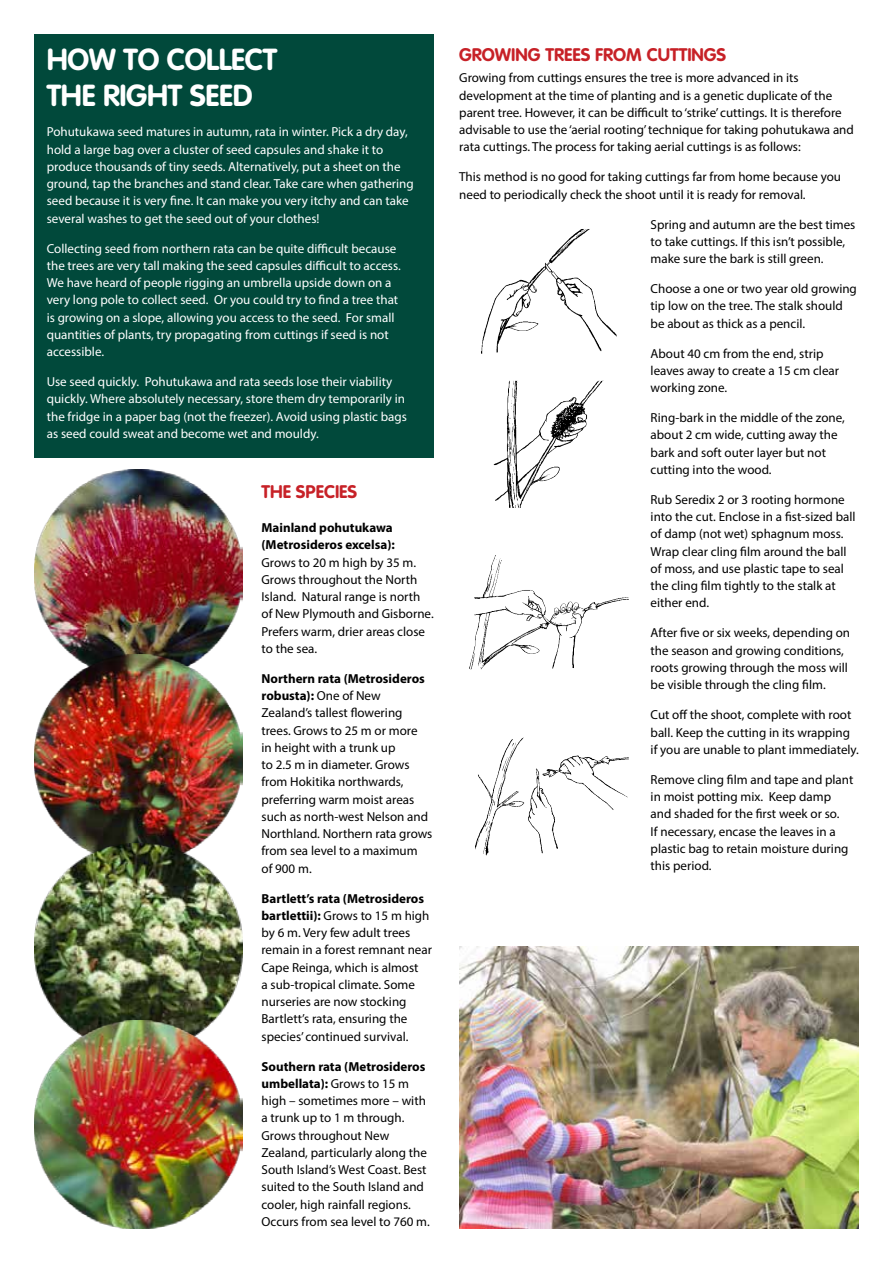
<style>
.page{position:relative;width:893px;height:1263px;background:#fff}
.page>*{position:absolute;margin:0;border:0;box-sizing:border-box;transform-origin:0 0}
.t1{font:700 30px/36px "VAG Rounded";letter-spacing:-.01em;color:#fff}
.t2{font:700 18px "VAG Rounded";color:#c72127}
.t3{font:13.05px/17.2px "Myriad Pro";color:#000}
.t4{font:13.05px/17.2px "Myriad Pro";color:#fff}
.t5{font:700 13.05px/17.2px "Myriad Pro";color:#000}
.s1{font-weight:700}
</style>
<div class="page">
<img style="left:34px;top:470px;width:208px;height:184px">
<img style="left:34px;top:654px;width:208px;height:189px">
<div style="left:34px;top:34px;width:400px;height:423px;background:#01493b"></div>
<img style="left:481px;top:229px;width:120px;height:125px">
<img style="left:494px;top:381px;width:109px;height:127px">
<img style="left:469px;top:555px;width:76px;height:114px">
<img style="left:475px;top:737px;width:50px;height:118px">
<img style="left:34px;top:843px;width:208px;height:178px">
<img style="left:34px;top:1021px;width:208px;height:208px">
<img style="left:459px;top:947px;width:400px;height:282px">
<h1 class="t1" style="left:47px;top:41px;width:232px">HOW TO COLLECT<br>THE RIGHT SEED</h1>
<p class="t4" style="left:47px;top:123px;width:368px">Pohutukawa seed matures in autumn, rata in winter. Pick a dry day, hold a large bag over a cluster of seed capsules and shake it to produce thousands of tiny seeds. Alternatively, put a sheet on the ground, tap the branches and stand clear. Take care when gathering seed because it is very fine. It can make you very itchy and can take several washes to get the seed out of your clothes!</p>
<p class="t4" style="left:47px;top:239px;width:356px">Collecting seed from northern rata can be quite difficult because the trees are very tall making the seed capsules difficult to access.<br>We have heard of people rigging an umbrella upside down on a very long pole to collect seed. Or you could try to find a tree that is growing on a slope, allowing you access to the seed. For small quantities of plants, try propagating from cuttings if seed is not accessible.</p>
<p class="t4" style="left:47px;top:373px;width:362px">Use seed quickly. Pohutukawa and rata seeds lose their viability quickly. Where absolutely necessary, store them dry temporarily in the fridge in a paper bag (not the freezer). Avoid using plastic bags as seed could sweat and become wet and mouldy.</p>
<h2 class="t2" style="left:261px;top:481px;width:97px">THE SPECIES</h2>
<p class="t5" style="left:261px;top:519px;width:135px">Mainland pohutukawa (Metrosideros excelsa):</p>
<p class="t3" style="left:261px;top:553px;width:174px">Grows to 20 m high by 35 m.<br>Grows throughout the North<br>Island. Natural range is north of New Plymouth and Gisborne.<br>Prefers warm, drier areas close to the sea.</p>
<p class="t3" style="left:261px;top:670px;width:172px"><span class="s1">Northern rata (Metrosideros robusta):</span> One of New<br>Zealand’s tallest flowering trees. Grows to 25 m or more<br>in height with a trunk up<br>to 2.5 m in diameter. Grows from Hokitika northwards, preferring warm moist areas such as north-west Nelson and<br>Northland. Northern rata grows from sea level to a maximum<br>of 900 m.</p>
<p class="t3" style="left:261px;top:889px;width:172px"><span class="s1">Bartlett’s rata (Metrosideros bartlettii):</span> Grows to 15 m high by 6 m. Very few adult trees remain in a forest remnant near<br>Cape Reinga, which is almost<br>a sub-tropical climate. Some nurseries are now stocking<br>Bartlett’s rata, ensuring the species’ continued survival.</p>
<p class="t3" style="left:261px;top:1057px;width:170px"><span class="s1">Southern rata (Metrosideros umbellata):</span> Grows to 15 m high – sometimes more – with a trunk up to 1 m through.<br>Grows throughout New<br>Zealand, particularly along the<br>South Island’s West Coast. Best suited to the South Island and cooler, high rainfall regions.<br>Occurs from sea level to 760 m.</p>
<h2 class="t2" style="left:459px;top:44px;width:269px">GROWING TREES FROM CUTTINGS</h2>
<p class="t3" style="left:459px;top:69px;width:396px">Growing from cuttings ensures the tree is more advanced in its development at the time of planting and is a genetic duplicate of the parent tree. However, it can be difficult to ‘strike’ cuttings. It is therefore advisable to use the ‘aerial rooting’ technique for taking pohutukawa and rata cuttings. The process for taking aerial cuttings is as follows:</p>
<p class="t3" style="left:459px;top:168px;width:383px">This method is no good for taking cuttings far from home because you need to periodically check the shoot until it is ready for removal.</p>
<p class="t3" style="left:651px;top:215px;width:206px">Spring and autumn are the best times to take cuttings. If this isn’t possible, make sure the bark is still green.</p>
<p class="t3" style="left:651px;top:280px;width:208px">Choose a one or two year old growing tip low on the tree. The stalk should be about as thick as a pencil.</p>
<p class="t3" style="left:651px;top:344px;width:190px">About 40 cm from the end, strip leaves away to create a 15 cm clear working zone.</p>
<p class="t3" style="left:651px;top:409px;width:196px">Ring-bark in the middle of the zone, about 2 cm wide, cutting away the bark and soft outer layer but not cutting into the wood.</p>
<p class="t3" style="left:651px;top:491px;width:206px">Rub Seredix 2 or 3 rooting hormone into the cut. Enclose in a fist-sized ball of damp (not wet) sphagnum moss.<br>Wrap clear cling film around the ball of moss, and use plastic tape to seal the cling film tightly to the stalk at either end.</p>
<p class="t3" style="left:651px;top:624px;width:201px">After five or six weeks, depending on the season and growing conditions, roots growing through the moss will be visible through the cling film.</p>
<p class="t3" style="left:651px;top:706px;width:210px">Cut off the shoot, complete with root ball. Keep the cutting in its wrapping if you are unable to plant immediately.</p>
<p class="t3" style="left:651px;top:770px;width:204px">Remove cling film and tape and plant in moist potting mix. Keep damp and shaded for the first week or so.<br>If necessary, encase the leaves in a plastic bag to retain moisture during this period.</p>
</div>
